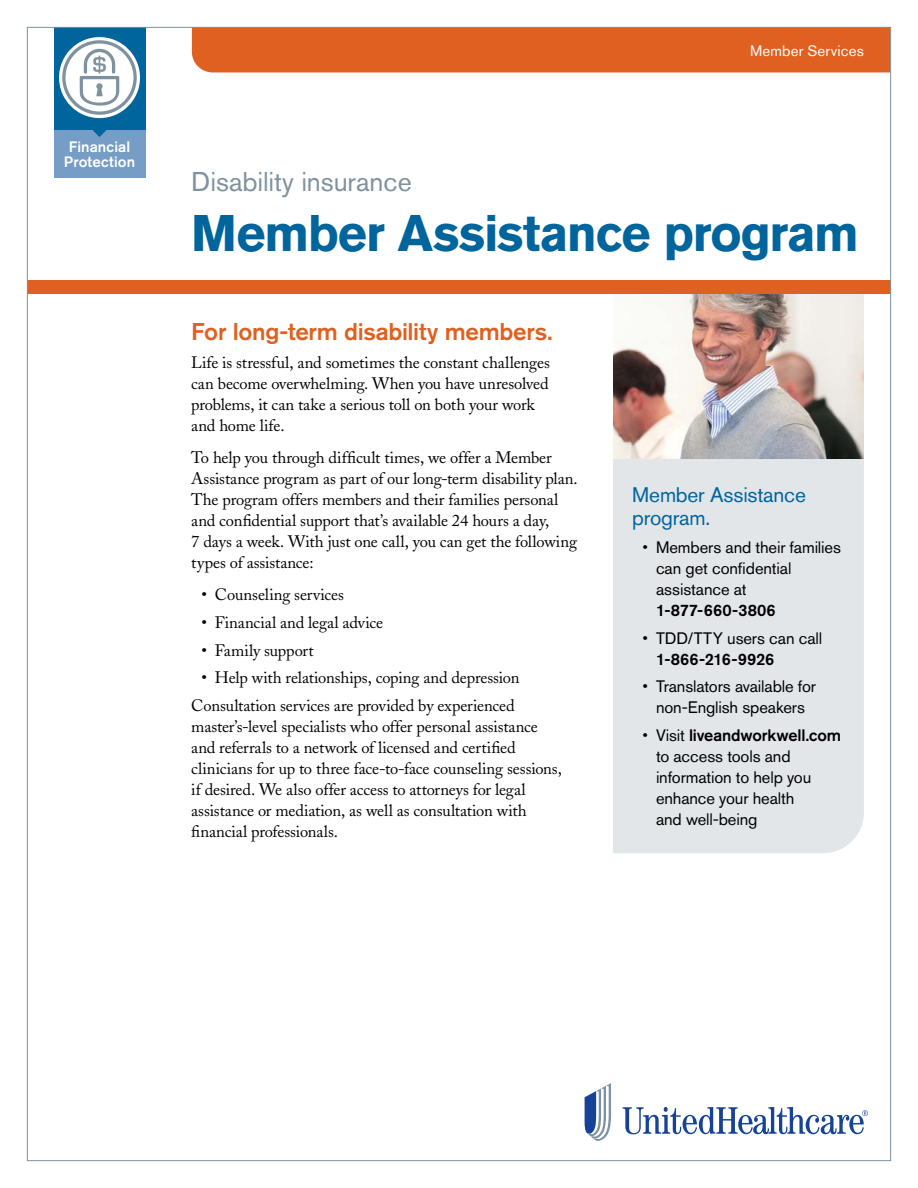
<style>
.page{position:relative;width:918px;height:1188px;background:#fff}
.page>*{position:absolute;margin:0;border:0;box-sizing:border-box;transform-origin:0 0}
.t1{font:700 51px "Akzidenz Grotesk BE";letter-spacing:-.02em;color:#00649d}
.t2{font:27px "Akzidenz Grotesk BE";color:#7e929f}
.t3{font:500 24px "Akzidenz Grotesk BE";letter-spacing:-.01em;color:#df6020}
.t4{font:21px/23.2px "Akzidenz Grotesk BE";letter-spacing:-.01em;color:#00649d}
.t5{font:16.5px/21px "Adobe Caslon";letter-spacing:-.01em;color:#000}
.t6{font:16.5px/21px "Akzidenz Grotesk BE";letter-spacing:-.005em;color:#000}
.t7{font:500 16.5px "Akzidenz Grotesk BE";letter-spacing:.005em;color:#000}
.t8{font:500 15px/15px "Akzidenz Grotesk BE";letter-spacing:.01em;color:#fff;text-align:center}
.t9{font:15px "Akzidenz Grotesk BE";letter-spacing:.01em;color:#fff}
.s1{font-family:"Adobe Caslon"}
.s2{font-weight:500}
</style>
<div class="page">
<div style="left:613px;top:458px;width:251px;height:395px;background:#e3e6e9"></div>
<div style="left:192px;top:29px;width:697px;height:43px;background:#df6020"></div>
<div style="left:54px;top:27px;width:91px;height:109px;background:#00649d"></div>
<div style="left:54px;top:130px;width:91px;height:48px;background:#759dc5"></div>
<div style="left:59px;top:37px;width:81px;height:81px;background:#fff;border-radius:50%"></div>
<svg style="left:93px;top:130px;width:13px;height:7px"></svg>
<svg style="left:623px;top:1107px;width:245px;height:27px"></svg>
<svg style="left:585px;top:1083px;width:26px;height:58px"></svg>
<img style="left:62px;top:40px;width:75px;height:75px">
<img style="left:613px;top:293px;width:251px;height:165px">
<div style="left:27px;top:280px;width:864px;height:13px;background:#df6020"></div>
<p class="t8" style="left:64px;top:139px;width:73px">Financial<br>Protection</p>
<p class="t9" style="left:750px;top:42px;width:115px">Member Services</p>
<h2 class="t2" style="left:191px;top:166px;width:222px">Disability insurance</h2>
<h1 class="t1" style="left:191px;top:204px;width:669px">Member Assistance program</h1>
<h3 class="t3" style="left:191px;top:317px;width:363px">For long-term disability members.</h3>
<p class="t5" style="left:191px;top:352px;width:360px">Life is stressful, and sometimes the constant challenges can become overwhelming. When you have unresolved problems, it can take a serious toll on both your work and home life.</p>
<p class="t5" style="left:191px;top:447px;width:388px">To help you through difficult times, we offer a Member Assistance program as part of our long-term disability plan.<br>The program offers members and their families personal and confidential support that’s available 24 hours a day,<br>7 days a week. With just one call, you can get the following types of assistance:</p>
<p class="t5" style="left:201px;top:584px;width:144px">• Counseling services</p>
<p class="t5" style="left:201px;top:612px;width:183px">• Financial and legal advice</p>
<p class="t5" style="left:201px;top:640px;width:114px">• Family support</p>
<p class="t5" style="left:191px;top:664px;width:330px;line-height:27.8px;text-align:right">• Help with relationships, coping and depression<br>Consultation services are provided by experienced</p>
<p class="t5" style="left:191px;top:716px;width:372px">master’s-level specialists who offer personal assistance and referrals to a network of licensed and certified clinicians for up to three face-to-face counseling sessions, if desired. We also offer access to attorneys for legal assistance or mediation, as well as consultation with financial professionals.</p>
<p class="t4" style="left:632px;top:483px;width:175px">Member Assistance program.</p>
<p class="t6" style="left:656px;top:536px;width:187px;text-indent:-13px"><span class="s1">•</span> Members and their families can get confidential assistance at</p>
<p class="t7" style="left:656px;top:600px;width:121px">1-877-660-3806</p>
<p class="t6" style="left:656px;top:627px;width:168px;text-indent:-13px"><span class="s1">•</span> TDD/TTY users can call<br><span class="s2">1-866-216-9926</span></p>
<p class="t6" style="left:643px;top:676px;width:175px;text-align:center"><span class="s1">•</span> Translators available for non-English speakers</p>
<p class="t6" style="left:656px;top:725px;width:187px;text-indent:-13px"><span class="s1">•</span> Visit <span class="s2">liveandworkwell.com </span>to access tools and information to help you enhance your health<br>and well-being</p>
</div>
